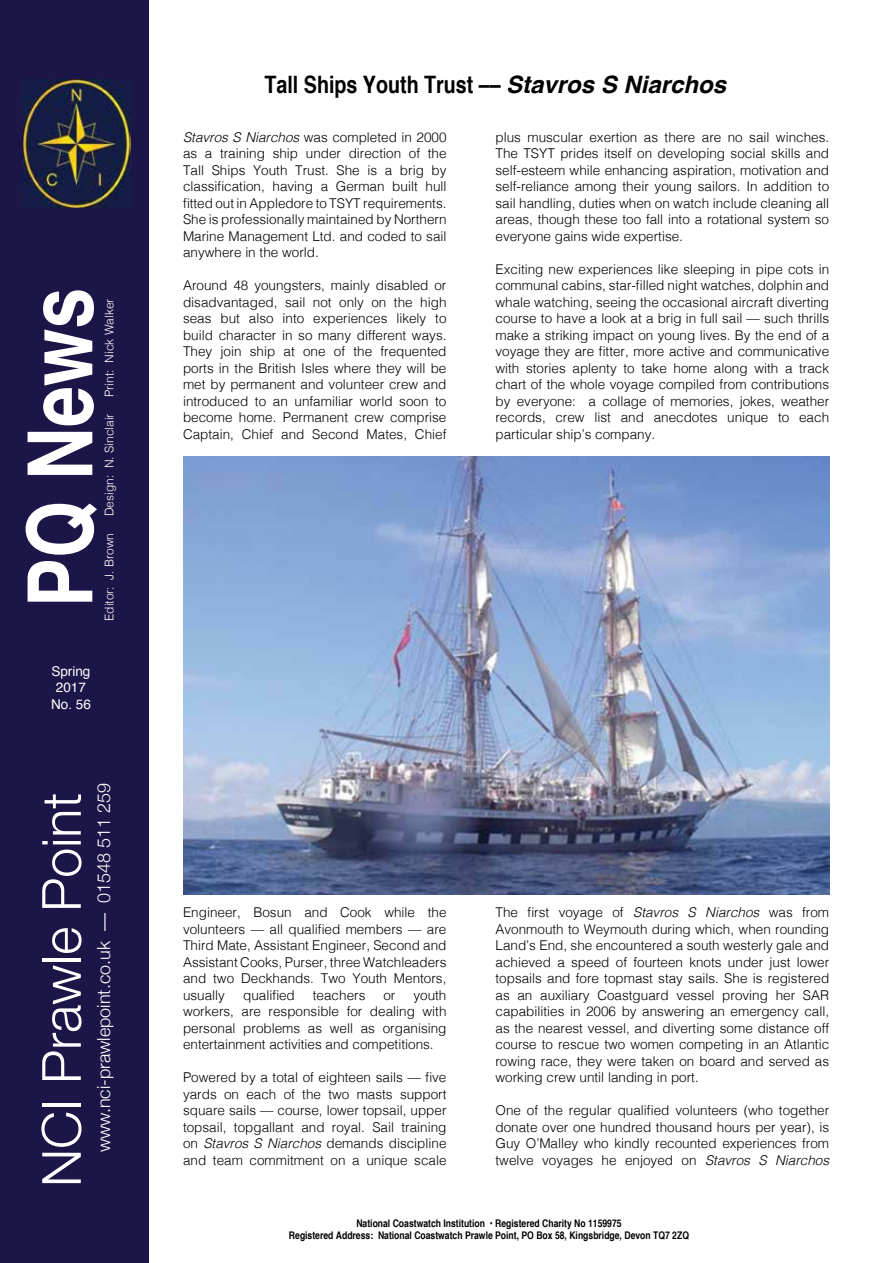
<style>
.page{position:relative;width:893px;height:1263px;background:#fff}
.page>*{position:absolute;margin:0;border:0;box-sizing:border-box;transform-origin:0 0}
.t1{font:700 condensed 90px "Helvetica";color:#fff}
.t2{font:300 54px "Helvetica Neue";color:#fff}
.t3{font:700 condensed 24px "Helvetica";color:#000}
.t4{font:300 18px "Helvetica Neue";color:#fff}
.t5{font:300 13.5px/16.5px "Helvetica";color:#000;text-align:justify}
.t6{font:13.5px/16.5px "Helvetica";color:#fff;text-align:center}
.t7{font:300 12px "Helvetica";color:#fff}
.t8{font:700 condensed 10.5px/12px "Helvetica";color:#000;text-align:center}
.s1{font-style:italic;font-stretch:normal}
.s2{font-style:italic}
</style>
<div class="page">
<div style="left:0;top:0;width:149px;height:1263px;background:#1b1548"></div>
<img style="left:22px;top:79px;width:109px;height:128px">
<img style="left:183px;top:456px;width:646px;height:439px">
<h1 class="t1" style="left:4px;top:607px;width:321px;rotate:-90deg">PQ News</h1>
<p class="t7" style="left:99px;top:397px;width:100px;rotate:-90deg">Print: Nick Walker</p>
<p class="t7" style="left:99px;top:516px;width:104px;rotate:-90deg">Design: N. Sinclair</p>
<p class="t7" style="left:99px;top:621px;width:90px;rotate:-90deg">Editor: J. Brown</p>
<p class="t6" style="left:51px;top:663px;width:41px">Spring<br>2017<br>No. 56</p>
<h2 class="t2" style="left:18px;top:1187px;width:396px;rotate:-90deg">NCI Prawle Point</h2>
<h3 class="t4" style="left:89px;top:1152px;width:371px;rotate:-90deg">www.nci-prawlepoint.co.uk –– 01548 511 259</h3>
<h3 class="t3" style="left:264px;top:69px;width:463px">Tall Ships Youth Trust –– <span class="s1">Stavros S Niarchos</span></h3>
<p class="t5" style="left:495px;top:128px;width:335px">plus muscular exertion as there are no sail winches.<br>The TSYT prides itself on developing social skills and self-esteem while enhancing aspiration, motivation and self-reliance among their young sailors. In addition to sail handling, duties when on watch include cleaning all areas, though these too fall into a rotational system so everyone gains wide expertise.</p>
<p class="t5" style="left:495px;top:260px;width:335px">Exciting new experiences like sleeping in pipe cots in communal cabins, star-filled night watches, dolphin and whale watching, seeing the occasional aircraft diverting course to have a look at a brig in full sail –– such thrills make a striking impact on young lives. By the end of a voyage they are fitter, more active and communicative with stories aplenty to take home along with a track chart of the whole voyage compiled from contributions by everyone: a collage of memories, jokes, weather records, crew list and anecdotes unique to each particular ship’s company.</p>
<p class="t5" style="left:183px;top:128px;width:265px"><span class="s2">Stavros S Niarchos</span> was completed in 2000 as a training ship under direction of the Tall Ships Youth Trust. She is a brig by classification, having a German built hull fitted out in Appledore to TSYT requirements.<br>She is professionally maintained by Northern Marine Management Ltd. and coded to sail anywhere in the world.</p>
<p class="t5" style="left:183px;top:276px;width:265px">Around 48 youngsters, mainly disabled or disadvantaged, sail not only on the high seas but also into experiences likely to build character in so many different ways.<br>They join ship at one of the frequented ports in the British Isles where they will be met by permanent and volunteer crew and introduced to an unfamiliar world soon to become home. Permanent crew comprise Captain, Chief and Second Mates, Chief</p>
<p class="t5" style="left:183px;top:903px;width:265px">Engineer, Bosun and Cook while the volunteers –– all qualified members –– are Third Mate, Assistant Engineer, Second and Assistant Cooks, Purser, three Watchleaders and two Deckhands. Two Youth Mentors, usually</p>
<p class="t5" style="left:243px;top:986px;width:53px">qualified</p>
<p class="t5" style="left:313px;top:986px;width:54px">teachers</p>
<p class="t5" style="left:383px;top:986px;width:14px">or</p>
<p class="t5" style="left:183px;top:986px;width:265px;text-indent:230px">youth workers, are responsible for dealing with personal problems as well as organising entertainment activities and competitions.</p>
<p class="t5" style="left:183px;top:1068px;width:265px">Powered by a total of eighteen sails –– five yards on each of the two masts support square sails –– course, lower topsail, upper topsail, topgallant and royal. Sail training on <span class="s2">Stavros S Niarchos</span> demands discipline and team commitment on a unique scale</p>
<p class="t5" style="left:495px;top:903px;width:335px">The first voyage of <span class="s2">Stavros S Niarchos</span> was from Avonmouth to Weymouth during which, when rounding Land’s End, she encountered a south westerly gale and achieved a speed of fourteen knots under just lower topsails and fore topmast stay sails. She is registered as an auxiliary Coastguard vessel proving her SAR capabilities in 2006 by answering an emergency call, as the nearest vessel, and diverting some distance off course to rescue two women competing in an Atlantic rowing race, they were taken on board and served as working crew until landing in port.</p>
<p class="t5" style="left:495px;top:1101px;width:335px">One of the regular qualified volunteers (who together donate over one hundred thousand hours per year), is Guy O’Malley who kindly recounted experiences from twelve voyages he enjoyed on <span class="s2">Stavros S Niarchos</span></p>
<p class="t8" style="left:289px;top:1217px;width:402px">National Coastwatch Institution • Registered Charity No 1159975<br>Registered Address: National Coastwatch Prawle Point, PO Box 58, Kingsbridge, Devon TQ7 2ZQ</p>
</div>
